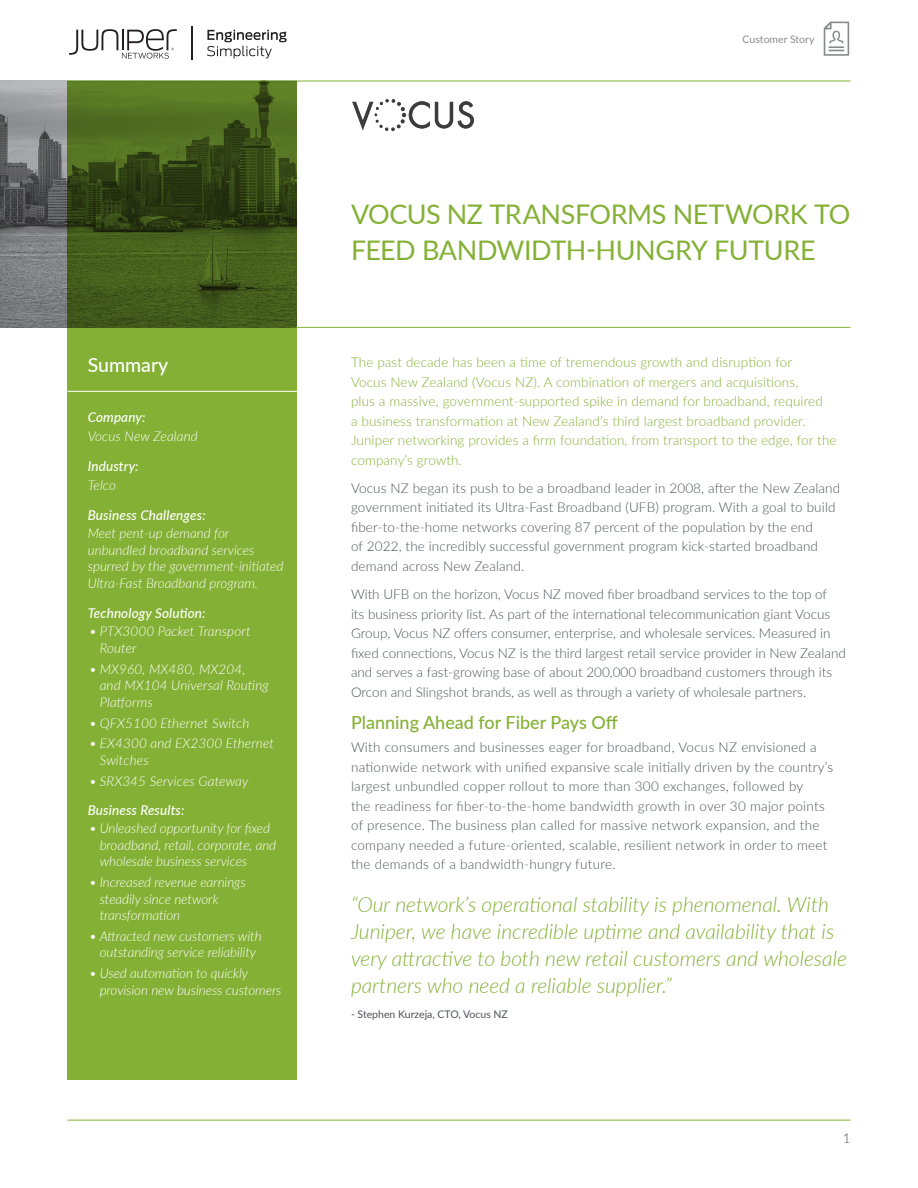
<style>
.page{position:relative;width:918px;height:1188px;background:#fff}
.page>*{position:absolute;margin:0;border:0;box-sizing:border-box;transform-origin:0 0}
.t1{font:27px/36px "Lato";letter-spacing:-.015em;color:#84b135}
.t2{font:italic 300 21px/27px "Lato";color:#84b135}
.t3{font:500 19.5px "Lato";color:#fff}
.t4{font:500 18px "Lato";color:#84b135}
.t5{font:300 13.5px/19.5px "Lato";letter-spacing:.01em;color:#4d525a}
.Sidebar_bullets{font:italic 300 13.5px/16.5px "Lato";letter-spacing:-.005em;color:#fff}
.Intro_Paragraph{font:300 13.5px/19.5px "Lato";letter-spacing:.01em;color:#84b135}
.Sidebar_text{font:italic 300 13.5px/16.5px "Lato";color:#fff}
.Sidebar_head{font:italic 500 13.5px "Lato";letter-spacing:.01em;color:#fff}
.Quote_Name{font:10.5px "Lato";color:#4d525a}
.t6{font:10.5px "Lato";color:#898d90}
</style>
<div class="page">
<img style="left:0;top:81px;width:68px;height:247px">
<svg style="left:824px;top:22px;width:25px;height:34px"></svg>
<svg style="left:207px;top:30px;width:80px;height:28px"></svg>
<svg style="left:69px;top:29px;width:108px;height:30px"></svg>
<hr style="left:191px;top:26px;width:2px;height:33px;background:#231f20">
<hr style="left:68px;top:81px;width:782px;height:1px;background:#84b135">
<svg style="left:68px;top:81px;width:229px;height:999px;background:#739b2e"></svg>
<hr style="left:296px;top:327px;width:554px;height:1px;background:#84b135">
<hr style="left:68px;top:1120px;width:782px;height:1px;background:#84b135">
<hr style="left:68px;top:391px;width:229px;height:1px;background:#fff">
<img style="left:352px;top:99px;width:122px;height:32px">
<h1 class="t3" style="left:88px;top:351px;width:82px">Summary</h1>
<p class="Sidebar_head" style="left:88px;top:408px;width:59px">Company:</p>
<p class="Sidebar_text" style="left:88px;top:427px;width:112px">Vocus New Zealand</p>
<p class="Sidebar_head" style="left:88px;top:456px;width:52px">Industry:</p>
<p class="Sidebar_text" style="left:88px;top:476px;width:30px">Telco</p>
<p class="Sidebar_head" style="left:88px;top:505px;width:120px">Business Challenges:</p>
<p class="Sidebar_text" style="left:88px;top:525px;width:197px">Meet pent-up demand for unbundled broadband services spurred by the government-initiated<br>Ultra-Fast Broadband program.</p>
<p class="Sidebar_head" style="left:88px;top:603px;width:119px">Technology Solution:</p>
<p class="Sidebar_bullets" style="left:100px;top:623px;width:152px;text-indent:-10px">• PTX3000 Packet Transport<br>Router</p>
<p class="Sidebar_bullets" style="left:100px;top:660px;width:170px;text-indent:-10px">• MX960, MX480, MX204, and MX104 Universal Routing<br>Platforms</p>
<p class="Sidebar_bullets" style="left:89px;top:714px;width:162px">• QFX5100 Ethernet Switch</p>
<p class="Sidebar_bullets" style="left:100px;top:735px;width:176px;text-indent:-10px">• EX4300 and EX2300 Ethernet<br>Switches</p>
<p class="Sidebar_bullets" style="left:89px;top:772px;width:161px">• SRX345 Services Gateway</p>
<p class="Sidebar_head" style="left:88px;top:800px;width:98px">Business Results:</p>
<p class="Sidebar_bullets" style="left:100px;top:820px;width:178px;text-indent:-10px">• Unleashed opportunity for fixed broadband, retail, corporate, and wholesale business services</p>
<p class="Sidebar_bullets" style="left:100px;top:874px;width:147px;text-indent:-10px">• Increased revenue earnings steadily since network transformation</p>
<p class="Sidebar_bullets" style="left:89px;top:927px;width:174px;text-align:center">• Attracted new customers with outstanding service reliability</p>
<p class="Sidebar_bullets" style="left:100px;top:965px;width:183px;text-indent:-10px">• Used automation to quickly provision new business customers</p>
<p class="t6" style="left:743px;top:31px;width:73px">Customer Story</p>
<p class="t1" style="left:351px;top:195px;width:501px">VOCUS NZ TRANSFORMS NETWORK TO<br>FEED BANDWIDTH-HUNGRY FUTURE</p>
<p class="Intro_Paragraph" style="left:351px;top:352px;width:487px">The past decade has been a time of tremendous growth and disruption for<br>Vocus New Zealand (Vocus NZ). A combination of mergers and acquisitions,<br>plus a massive, government-supported spike in demand for broadband, required<br>a business transformation at New Zealand’s third largest broadband provider.<br>Juniper networking provides a firm foundation, from transport to the edge, for the company’s growth.</p>
<p class="t5" style="left:351px;top:478px;width:491px">Vocus NZ began its push to be a broadband leader in 2008, after the New Zealand government initiated its Ultra-Fast Broadband (UFB) program. With a goal to build fiber-to-the-home networks covering 87 percent of the population by the end<br>of 2022, the incredibly successful government program kick-started broadband demand across New Zealand.</p>
<p class="t5" style="left:351px;top:584px;width:496px">With UFB on the horizon, Vocus NZ moved fiber broadband services to the top of<br>its business priority list. As part of the international telecommunication giant Vocus Group, Vocus NZ offers consumer, enterprise, and wholesale services. Measured in fixed connections, Vocus NZ is the third largest retail service provider in New Zealand and serves a fast-growing base of about 200,000 broadband customers through its Orcon and Slingshot brands, as well as through a variety of wholesale partners.</p>
<h1 class="t4" style="left:351px;top:710px;width:268px">Planning Ahead for Fiber Pays Off</h1>
<p class="t5" style="left:351px;top:737px;width:484px">With consumers and businesses eager for broadband, Vocus NZ envisioned a nationwide network with unified expansive scale initially driven by the country’s largest unbundled copper rollout to more than 300 exchanges, followed by<br>the readiness for fiber-to-the-home bandwidth growth in over 30 major points of presence. The business plan called for massive network expansion, and the company needed a future-oriented, scalable, resilient network in order to meet the demands of a bandwidth-hungry future.</p>
<p class="t2" style="left:351px;top:891px;width:497px">“Our network’s operational stability is phenomenal. With Juniper, we have incredible uptime and availability that is very attractive to both new retail customers and wholesale partners who need a reliable supplier.”</p>
<p class="Quote_Name" style="left:351px;top:1006px;width:158px">- Stephen Kurzeja, CTO, Vocus NZ</p>
<p class="t5" style="left:843px;top:1128px;width:9px">1</p>
</div>
